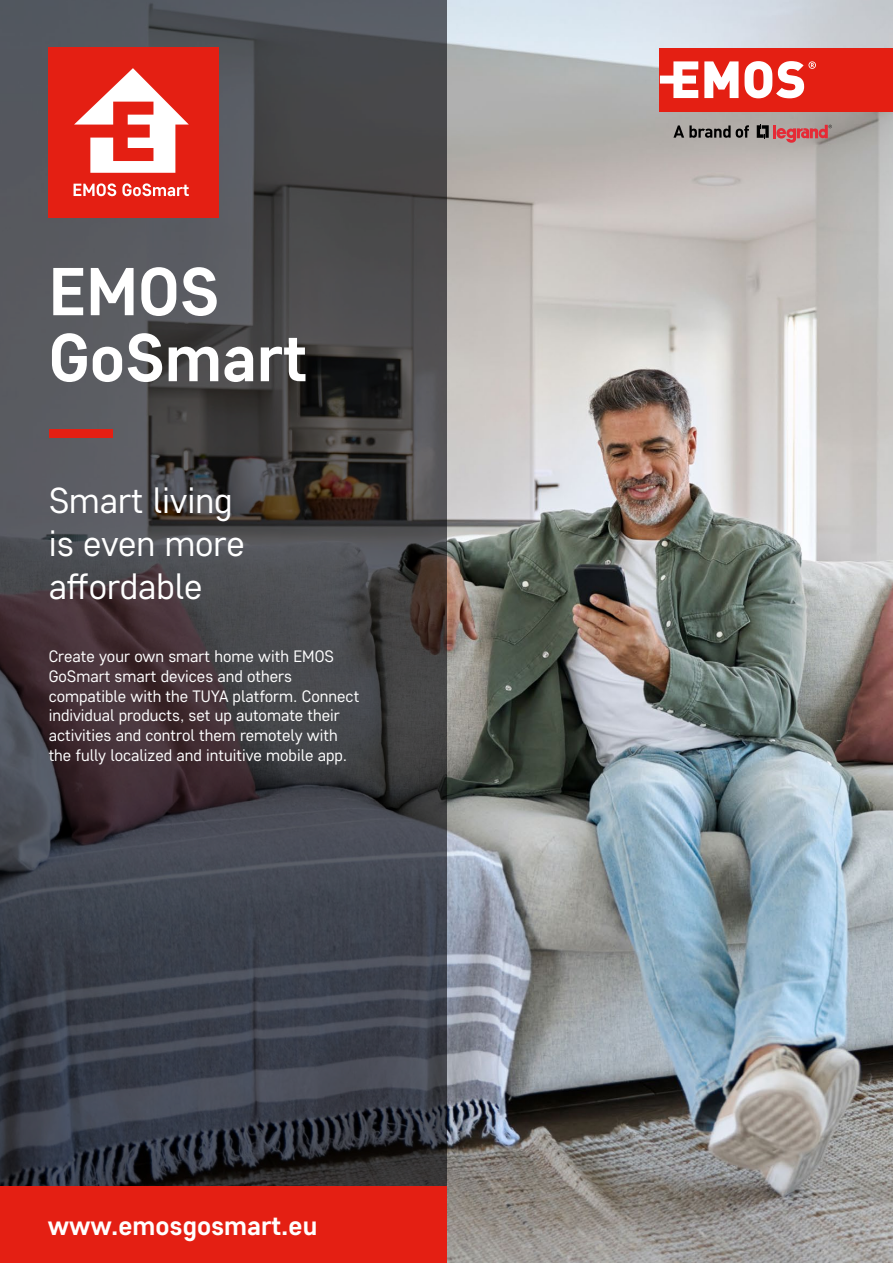
<style>
.page{position:relative;width:893px;height:1263px;background:#fff}
.page>*{position:absolute;margin:0;border:0;box-sizing:border-box;transform-origin:0 0}
.t1{font:700 67.5px/66px "Core Sans D55";color:#fff}
.t2{font:36px/43.2px "Core Sans D35";color:#fff}
.t3{font:700 27px "Core Sans D55";color:#fff}
.t4{font:16.5px/19.8px "Core Sans D35";color:#fff}
</style>
<div class="page">
<img style="left:446px;top:0;width:447px;height:1263px">
<svg style="left:0;top:0;width:446px;height:1187px;background:#444349"></svg>
<div style="left:49px;top:47px;width:170px;height:170px;background:#e41f13"></div>
<svg style="left:74px;top:183px;width:115px;height:13px"></svg>
<svg style="left:74px;top:68px;width:115px;height:105px"></svg>
<svg style="left:757px;top:124px;width:75px;height:20px"></svg>
<svg style="left:673px;top:125px;width:76px;height:13px"></svg>
<div style="left:660px;top:48px;width:233px;height:64px;background:#e41f13"></div>
<svg style="left:704px;top:61px;width:34px;height:37px"></svg>
<svg style="left:660px;top:61px;width:38px;height:37px"></svg>
<svg style="left:744px;top:61px;width:72px;height:37px"></svg>
<div style="left:49px;top:430px;width:63px;height:8px;background:#e41f13"></div>
<div style="left:0;top:1187px;width:446px;height:76px;background:#e41f13"></div>
<h1 class="t1" style="left:49px;top:257px;width:260px">EMOS<br>GoSmart</h1>
<h2 class="t2" style="left:49px;top:478px;width:198px">Smart living is even more affordable</h2>
<p class="t4" style="left:49px;top:646px;width:312px">Create your own smart home with EMOS GoSmart smart devices and others compatible with the TUYA platform. Connect individual products, set up automate their activities and control them remotely with the fully localized and intuitive mobile app.</p>
<h3 class="t3" style="left:48px;top:1207px;width:271px">www.emosgosmart.eu</h3>
</div>
